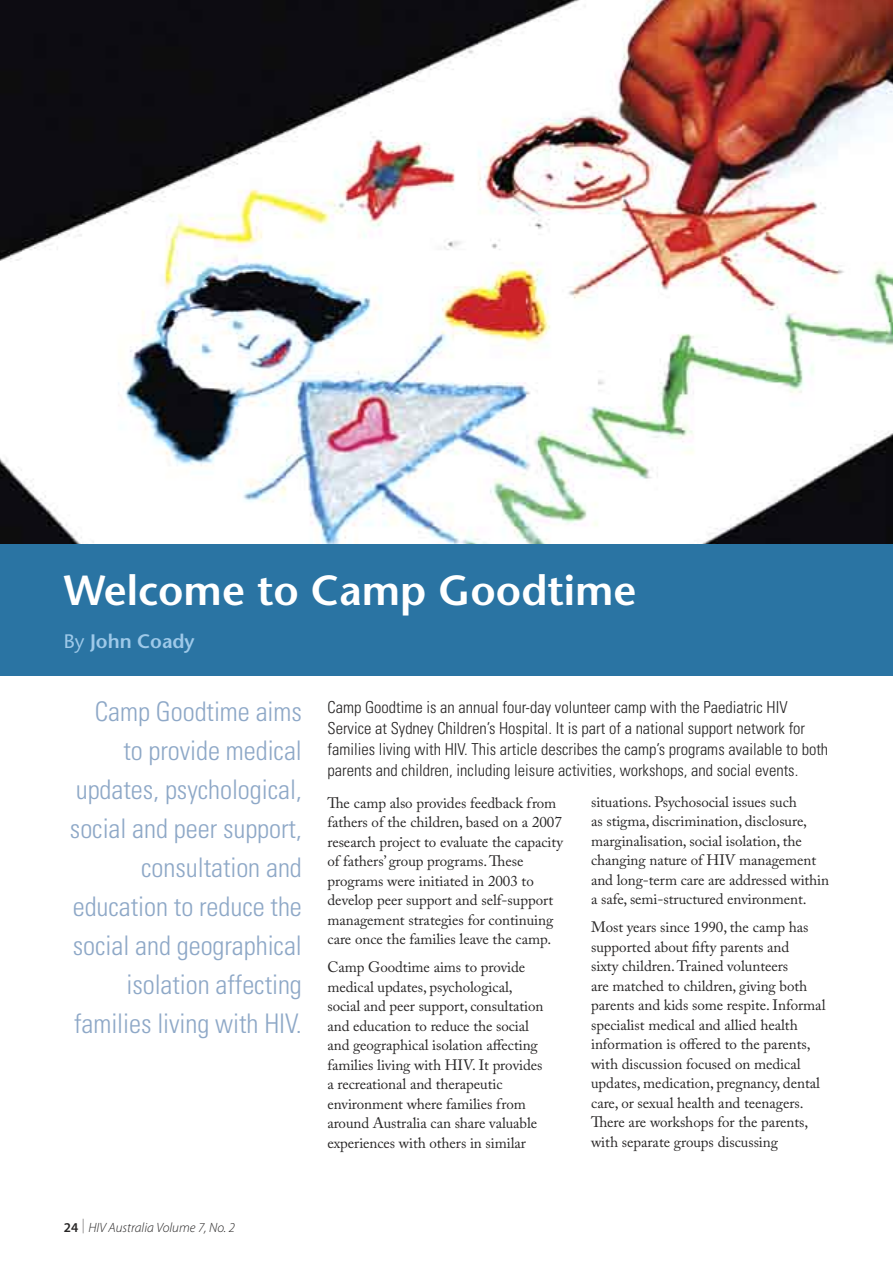
<style>
.page{position:relative;width:893px;height:1263px;background:#fff}
.page>*{position:absolute;margin:0;border:0;box-sizing:border-box;transform-origin:0 0}
.t1{font:600 42px "Stone Sans";color:#fff}
.t2{font:300 condensed 27px/39px "Univers";letter-spacing:-.005em;color:#8ea8c7;text-align:right}
.t3{font:600 19.5px "Stone Sans";letter-spacing:-.005em;color:#9ec9e9}
.t4{font:300 condensed 16.5px/21px "Univers";color:#272525}
.t5{font:15px/19.5px "Adobe Caslon Pro";letter-spacing:-.005em;color:#272525}
.t6{font:italic 300 13.5px "Myriad Pro";color:#272525}
.s1{font-weight:400}
.s2{font-weight:600;font-style:normal}
.s3{font-family:"Helvetica Neue";font-weight:200;font-style:normal;font-size:19.5px}
</style>
<div class="page">
<img style="left:0;top:0;width:893px;height:544px">
<div style="left:0;top:544px;width:893px;height:132px;background:#2a74a3"></div>
<h1 class="t1" style="left:64px;top:564px;width:574px">Welcome to Camp Goodtime</h1>
<h3 class="t3" style="left:64px;top:629px;width:132px"><span class="s1">By</span> John Coady</h3>
<h2 class="t2" style="left:70px;top:692px;width:233px">Camp Goodtime aims to provide medical updates, psychological, social and peer support, consultation and education to reduce the social and geographical isolation affecting families living with HIV.</h2>
<p class="t4" style="left:327px;top:696px;width:502px">Camp Goodtime is an annual four-day volunteer camp with the Paediatric HIV Service at Sydney Children’s Hospital. It is part of a national support network for families living with HIV. This article describes the camp’s programs available to both parents and children, including leisure activities, workshops, and social events.</p>
<p class="t5" style="left:591px;top:792px;width:240px">situations. Psychosocial issues such<br>as stigma, discrimination, disclosure, marginalisation, social isolation, the changing nature of HIV management and long-term care are addressed within a safe, semi-structured environment.</p>
<p class="t5" style="left:591px;top:917px;width:236px">Most years since 1990, the camp has supported about fifty parents and<br>sixty children. Trained volunteers<br>are matched to children, giving both parents and kids some respite. Informal specialist medical and allied health information is offered to the parents, with discussion focused on medical updates, medication, pregnancy, dental care, or sexual health and teenagers.<br>There are workshops for the parents, with separate groups discussing</p>
<p class="t5" style="left:327px;top:792px;width:237px">The camp also provides feedback from fathers of the children, based on a 2007 research project to evaluate the capacity of fathers’ group programs. These programs were initiated in 2003 to develop peer support and self-support management strategies for continuing care once the families leave the camp.</p>
<p class="t5" style="left:327px;top:957px;width:217px">Camp Goodtime aims to provide medical updates, psychological, social and peer support, consultation and education to reduce the social and geographical isolation affecting families living with HIV. It provides a recreational and therapeutic environment where families from around Australia can share valuable experiences with others in similar</p>
<p class="t6" style="left:64px;top:1220px;width:173px"><span class="s2">24</span> <span class="s3">|</span> HIV Australia Volume 7, No. 2</p>
</div>
